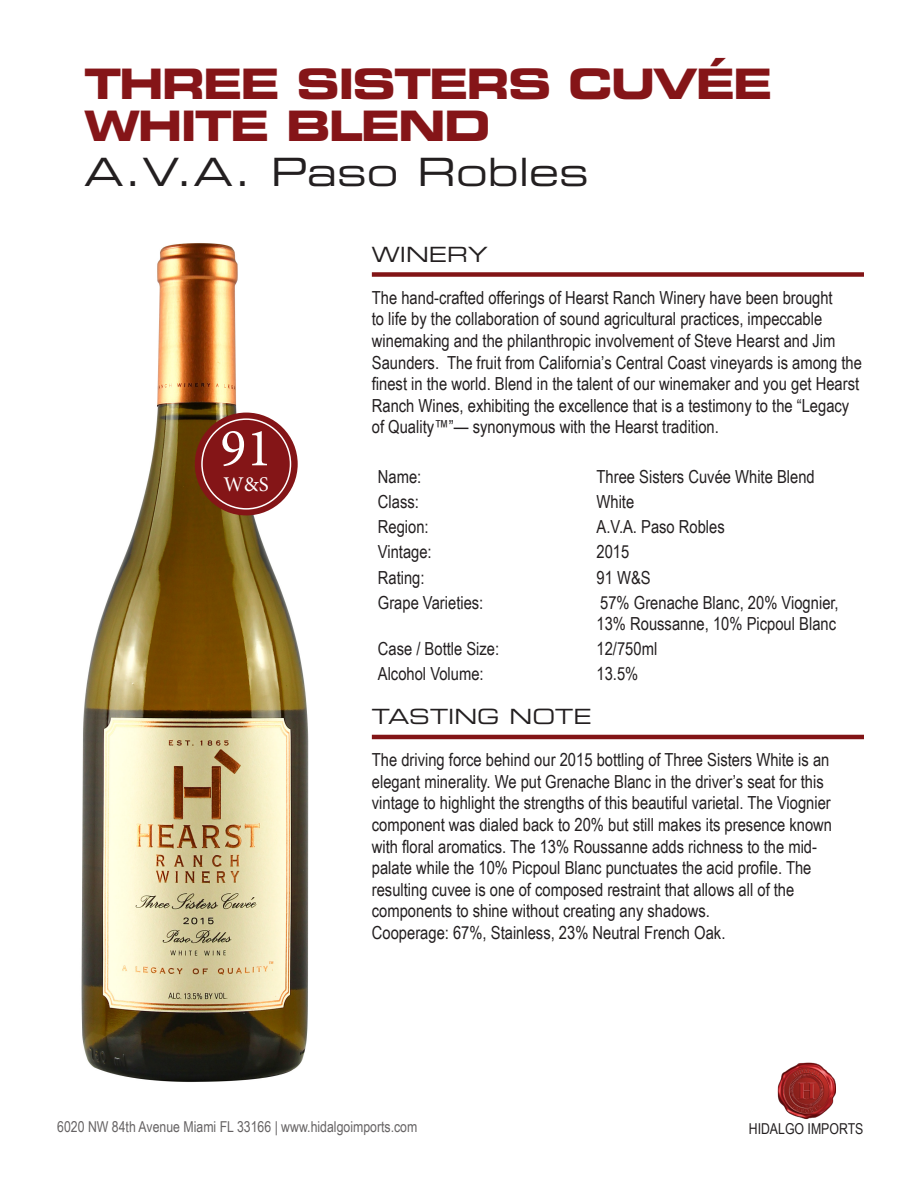
<style>
.page{position:relative;width:918px;height:1188px;background:#fff}
.page>*{position:absolute;margin:0;border:0;box-sizing:border-box;transform-origin:0 0}
.t1{font:54px "Minion Pro";color:#fff}
.t2{font:42px/42px "Eurostile LT Std Bold Ex 2";letter-spacing:-.05em;color:#851518}
.t3{font:39px "Eurostile LT Std Ex 2";color:#231f20}
.t4{font:21px "Eurostile LT Std Ex 2";color:#231f20}
.t5{font:21px "Minion Pro";color:#fff}
.t6{font:18px/21.6px "Arial Narrow";color:#231f20}
.t7{font:15px "Arial Narrow";color:#231f20}
</style>
<div class="page">
<img style="left:81px;top:243px;width:228px;height:839px">
<img style="left:777px;top:1062px;width:59px;height:57px">
<div style="left:372px;top:272px;width:492px;height:5px;background:#821416"></div>
<hr style="left:372px;top:735px;width:492px;height:4px;background:#821416">
<div style="left:195px;top:413px;width:103px;height:102px;background:#841517;border-radius:50%"></div>
<div style="left:201px;top:418px;width:90px;height:92px;border:2px solid #fff;border-radius:50%"></div>
<p class="t2" style="left:84px;top:62px;width:690px">THREE SISTERS CUVÉE<br>WHITE BLEND</p>
<p class="t3" style="left:84px;top:146px;width:506px">A.V.A. Paso Robles</p>
<p class="t1" style="left:220px;top:416px;width:53px">91</p>
<p class="t5" style="left:224px;top:471px;width:47px">W&amp;S</p>
<p class="t4" style="left:372px;top:240px;width:118px">WINERY</p>
<p class="t6" style="left:372px;top:286px;width:492px">The hand-crafted offerings of Hearst Ranch Winery have been brought<br>to life by the collaboration of sound agricultural practices, impeccable winemaking and the philanthropic involvement of Steve Hearst and Jim Saunders. The fruit from California’s Central Coast vineyards is among the finest in the world. Blend in the talent of our winemaker and you get Hearst Ranch Wines, exhibiting the excellence that is a testimony to the “Legacy of Quality™”— synonymous with the Hearst tradition.</p>
<p class="t6" style="left:378px;top:465px;width:45px">Name:</p>
<p class="t6" style="left:597px;top:465px;width:220px">Three Sisters Cuvée White Blend</p>
<p class="t6" style="left:378px;top:490px;width:43px">Class:</p>
<p class="t6" style="left:597px;top:490px;width:39px">White</p>
<p class="t6" style="left:378px;top:516px;width:52px">Region:</p>
<p class="t6" style="left:597px;top:516px;width:130px">A.V.A. Paso Robles</p>
<p class="t6" style="left:378px;top:541px;width:55px">Vintage:</p>
<p class="t6" style="left:597px;top:541px;width:34px">2015</p>
<p class="t6" style="left:378px;top:566px;width:48px">Rating:</p>
<p class="t6" style="left:597px;top:566px;width:56px">91 W&amp;S</p>
<p class="t6" style="left:378px;top:591px;width:107px">Grape Varieties:</p>
<p class="t6" style="left:597px;top:591px;width:244px">57% Grenache Blanc, 20% Viognier,<br>13% Roussanne, 10% Picpoul Blanc</p>
<p class="t6" style="left:378px;top:638px;width:123px">Case / Bottle Size:</p>
<p class="t6" style="left:597px;top:638px;width:62px">12/750ml</p>
<p class="t6" style="left:378px;top:663px;width:107px">Alcohol Volume:</p>
<p class="t6" style="left:597px;top:663px;width:43px">13.5%</p>
<p class="t4" style="left:372px;top:702px;width:221px">TASTING NOTE</p>
<p class="t6" style="left:372px;top:748px;width:459px">The driving force behind our 2015 bottling of Three Sisters White is an elegant minerality. We put Grenache Blanc in the driver’s seat for this</p>
<p class="t6" style="left:372px;top:792px;width:461px">vintage to highlight the strengths of this beautiful varietal. The Viognier</p>
<p class="t6" style="left:372px;top:813px;width:462px">component was dialed back to 20% but still makes its presence known</p>
<p class="t6" style="left:372px;top:835px;width:447px">with floral aromatics. The 13% Roussanne adds richness to the mid-</p>
<p class="t6" style="left:372px;top:856px;width:441px">palate while the 10% Picpoul Blanc punctuates the acid profile. The</p>
<p class="t6" style="left:372px;top:878px;width:424px">resulting cuvee is one of composed restraint that allows all of the</p>
<p class="t6" style="left:372px;top:900px;width:355px">components to shine without creating any shadows.<br>Cooperage: 67%, Stainless, 23% Neutral French Oak.</p>
<p class="t7" style="left:57px;top:1116px;width:362px">6020 NW 84th Avenue Miami FL 33166 | www.hidalgoimports.com</p>
<p class="t7" style="left:749px;top:1118px;width:116px">HIDALGO IMPORTS</p>
</div>
